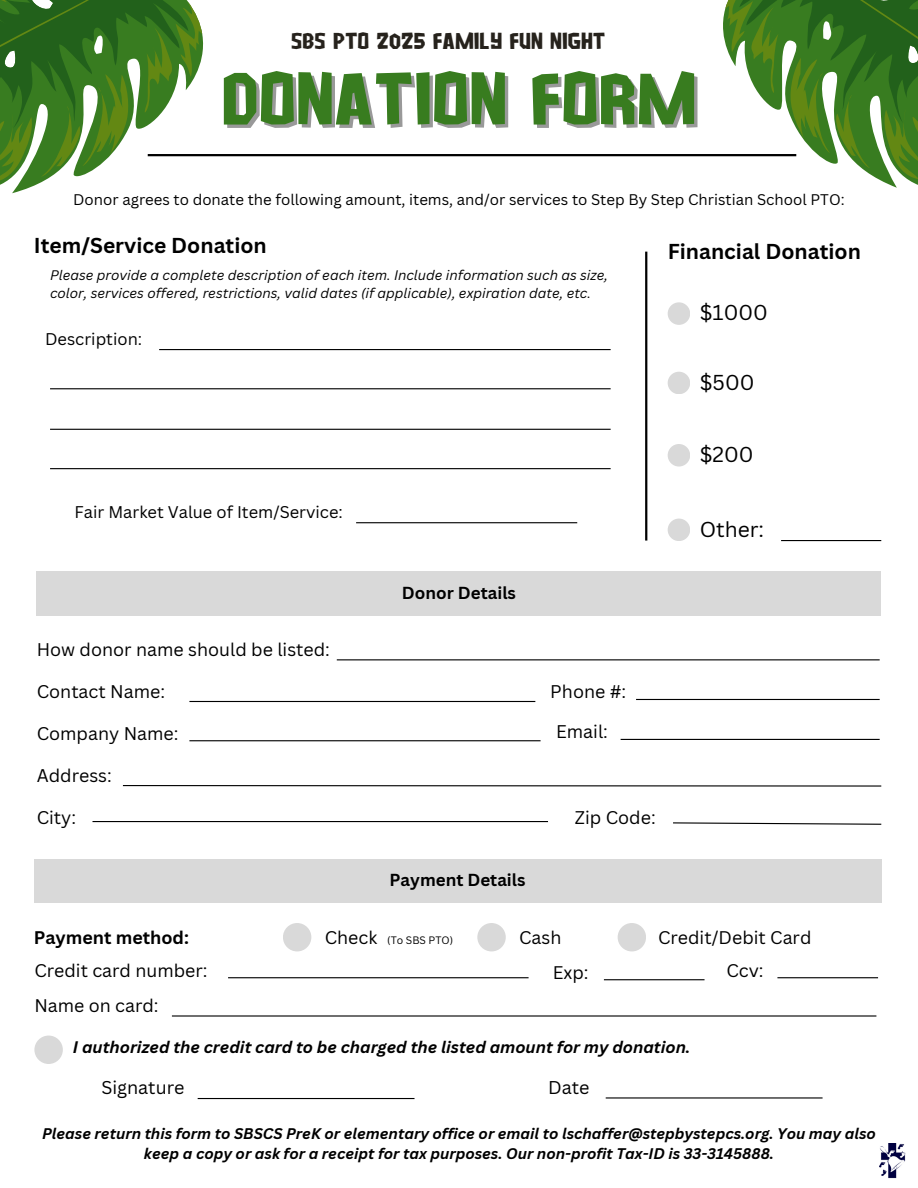
<style>
.page{position:relative;width:918px;height:1188px;background:#fff}
.page>*{position:absolute;margin:0;border:0;box-sizing:border-box;transform-origin:0 0}
.t1{font:76.5px "Unique";color:#387c1f}
.t2{font:24px "Unique";color:#26221c}
.t3{font:700 21px "Canva Sans";color:#000}
.t4{font:21px "Canva Sans";color:#000}
.t5{font:18px "Canva Sans";color:#000}
.t6{font:17.85px "Canva Sans";color:#000}
.t7{font:700 17.85px "Canva Sans";color:#000}
.t8{font:700 16.95px "Canva Sans";color:#000}
.t9{font:16.5px "Canva Sans";color:#000}
.t10{font:italic 700 16.35px "Canva Sans";color:#000}
.t11{font:italic 700 15px/20.2px "Canva Sans";color:#000;text-align:center}
.t12{font:15px "Canva Sans";color:#000}
.t13{font:italic 13.5px/18px "Canva Sans";color:#000}
.t14{font:10.5px "Canva Sans";color:#000}
</style>
<div class="page">
<hr style="left:148px;top:154px;width:648px;height:2px;background:#000">
<hr style="left:645px;top:252px;width:2px;height:289px;background:#000">
<hr style="left:189px;top:701px;width:346px;height:1px;background:#000">
<hr style="left:189px;top:740px;width:352px;height:1px;background:#000">
<hr style="left:781px;top:540px;width:100px;height:1px;background:#000">
<hr style="left:93px;top:821px;width:455px;height:1px;background:#000">
<svg style="left:673px;top:822px;width:209px;height:3px"></svg>
<hr style="left:636px;top:699px;width:244px;height:1px;background:#000">
<hr style="left:621px;top:739px;width:259px;height:1px;background:#000">
<hr style="left:159px;top:349px;width:452px;height:1px;background:#000">
<svg style="left:122px;top:785px;width:760px;height:2px;background:#6f6f6f"></svg>
<div style="left:668px;top:302px;width:22px;height:23px;background:#d9d9d9;border-radius:50%"></div>
<div style="left:37px;top:572px;width:844px;height:44px;background:#d9d9d9"></div>
<div style="left:668px;top:372px;width:22px;height:22px;background:#d9d9d9;border-radius:50%"></div>
<div style="left:668px;top:444px;width:22px;height:23px;background:#d9d9d9;border-radius:50%"></div>
<div style="left:668px;top:519px;width:22px;height:22px;background:#d9d9d9;border-radius:50%"></div>
<hr style="left:50px;top:388px;width:561px;height:1px;background:#000">
<hr style="left:50px;top:429px;width:561px;height:1px;background:#000">
<hr style="left:50px;top:468px;width:561px;height:1px;background:#000">
<hr style="left:356px;top:522px;width:221px;height:1px;background:#000">
<svg style="left:717px;top:0;width:201px;height:188px"></svg>
<svg style="left:0;top:0;width:206px;height:186px"></svg>
<hr style="left:337px;top:659px;width:543px;height:1px;background:#000">
<hr style="left:172px;top:1015px;width:704px;height:2px;background:#000">
<hr style="left:604px;top:979px;width:101px;height:1px;background:#000">
<hr style="left:777px;top:977px;width:101px;height:1px;background:#000">
<hr style="left:228px;top:977px;width:301px;height:1px;background:#000">
<div style="left:34px;top:859px;width:847px;height:44px;background:#d9d9d9"></div>
<div style="left:283px;top:923px;width:28px;height:28px;background:#d9d9d9;border-radius:50%"></div>
<div style="left:34px;top:1036px;width:29px;height:28px;background:#d9d9d9;border-radius:50%"></div>
<div style="left:477px;top:923px;width:29px;height:28px;background:#d9d9d9;border-radius:50%"></div>
<div style="left:618px;top:923px;width:28px;height:28px;background:#d9d9d9;border-radius:50%"></div>
<hr style="left:198px;top:1098px;width:217px;height:1px;background:#000">
<hr style="left:606px;top:1097px;width:217px;height:2px;background:#000">
<img style="left:880px;top:1144px;width:26px;height:35px">
<p class="t2" style="left:291px;top:30px;width:316px">SBS PTO 2025 FAMILY FUN NIGHT</p>
<h2 class="t1" style="left:222px;top:63px;width:476px">DONATION FORM</h2>
<p class="t12" style="left:73px;top:189px;width:773px">Donor agrees to donate the following amount, items, and/or services to Step By Step Christian School PTO:</p>
<p class="t3" style="left:34px;top:230px;width:234px">Item/Service Donation</p>
<h4 class="t13" style="left:50px;top:266px;width:559px">Please provide a complete description of each item. Include information such as size, color, services offered, restrictions, valid dates (if applicable), expiration date, etc.</h4>
<h3 class="t9" style="left:45px;top:327px;width:99px">Description:</h3>
<h6 class="t3" style="left:668px;top:237px;width:195px">Financial Donation</h6>
<p class="t4" style="left:700px;top:298px;width:70px">$1000</p>
<h3 class="t4" style="left:700px;top:367px;width:56px">$500</h3>
<h4 class="t9" style="left:75px;top:501px;width:270px">Fair Market Value of Item/Service:</h4>
<p class="t6" style="left:37px;top:637px;width:295px">How donor name should be listed:</p>
<p class="t6" style="left:37px;top:679px;width:130px">Contact Name:</p>
<p class="t6" style="left:37px;top:721px;width:143px">Company Name:</p>
<p class="t8" style="left:402px;top:580px;width:116px">Donor Details</p>
<p class="t6" style="left:550px;top:679px;width:77px">Phone #:</p>
<h6 class="t6" style="left:556px;top:719px;width:53px">Email:</h6>
<p class="t6" style="left:37px;top:763px;width:77px">Address:</p>
<p class="t6" style="left:37px;top:805px;width:41px">City:</p>
<p class="t6" style="left:575px;top:805px;width:82px">Zip Code:</p>
<h1 class="t8" style="left:390px;top:868px;width:137px">Payment Details</h1>
<h4 class="t4" style="left:700px;top:440px;width:55px">$200</h4>
<h4 class="t4" style="left:700px;top:514px;width:66px">Other:</h4>
<p class="t7" style="left:34px;top:925px;width:157px">Payment method:</p>
<p class="t6" style="left:519px;top:925px;width:44px">Cash</p>
<h6 class="t6" style="left:658px;top:925px;width:155px">Credit/Debit Card</h6>
<p class="t6" style="left:325px;top:925px;width:54px">Check</p>
<p class="t14" style="left:387px;top:932px;width:67px">(To SBS PTO)</p>
<h5 class="t6" style="left:34px;top:958px;width:175px">Credit card number:</h5>
<h6 class="t6" style="left:553px;top:960px;width:37px">Exp:</h6>
<p class="t6" style="left:726px;top:958px;width:39px">Ccv:</p>
<h6 class="t6" style="left:34px;top:993px;width:126px">Name on card:</h6>
<h6 class="t10" style="left:73px;top:1036px;width:619px">I authorized the credit card to be charged the listed amount for my donation.</h6>
<h6 class="t5" style="left:101px;top:1075px;width:85px">Signature</h6>
<p class="t5" style="left:548px;top:1074px;width:43px">Date</p>
<h6 class="t11" style="left:42px;top:1123px;width:835px">Please return this form to SBSCS PreK or elementary office or email to lschaffer@stepbystepcs.org. You may also keep a copy or ask for a receipt for tax purposes. Our non-profit Tax-ID is 33-3145888.</h6>
</div>
